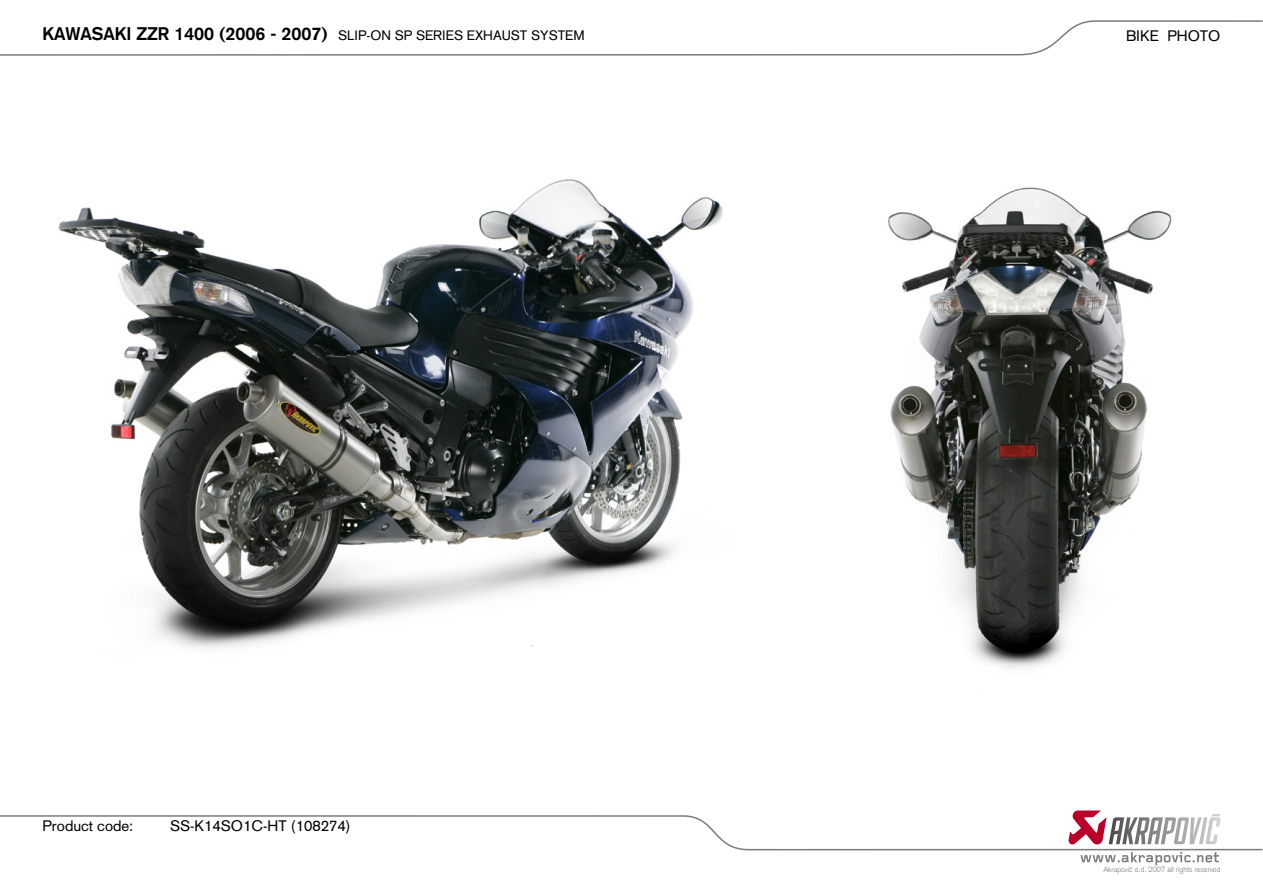
<style>
.page{position:relative;width:1263px;height:893px;background:#fff}
.page>*{position:absolute;margin:0;border:0;box-sizing:border-box;transform-origin:0 0}
.t1{font:15px "Akzidenz Grotesk";color:#000}
.t2{font:13.5px "Akzidenz Grotesk";color:#000}
.t3{font:300 7.5px "Akzidenz Grotesk";color:#7c7c7c}
.s1{font-weight:700;font-size:18px}
</style>
<div class="page">
<svg style="left:0;top:20px;width:1263px;height:36px"></svg>
<svg style="left:0;top:815px;width:1263px;height:36px"></svg>
<svg style="left:1068px;top:810px;width:152px;height:36px"></svg>
<svg style="left:1080px;top:852px;width:139px;height:13px"></svg>
<img style="left:58px;top:179px;width:665px;height:469px">
<img style="left:888px;top:187px;width:284px;height:482px">
<p class="t2" style="left:42px;top:27px;width:544px"><span class="s1">KAWASAKI ZZR 1400 (2006 - 2007)</span> SLIP-ON SP SERIES EXHAUST SYSTEM</p>
<p class="t1" style="left:43px;top:817px;width:92px">Product code:</p>
<p class="t1" style="left:170px;top:817px;width:182px">SS-K14SO1C-HT (108274)</p>
<p class="t1" style="left:1126px;top:27px;width:96px">BIKE PHOTO</p>
<p class="t3" style="left:1103px;top:865px;width:119px">Akrapovič d.d. 2007 all rights reserved</p>
</div>
